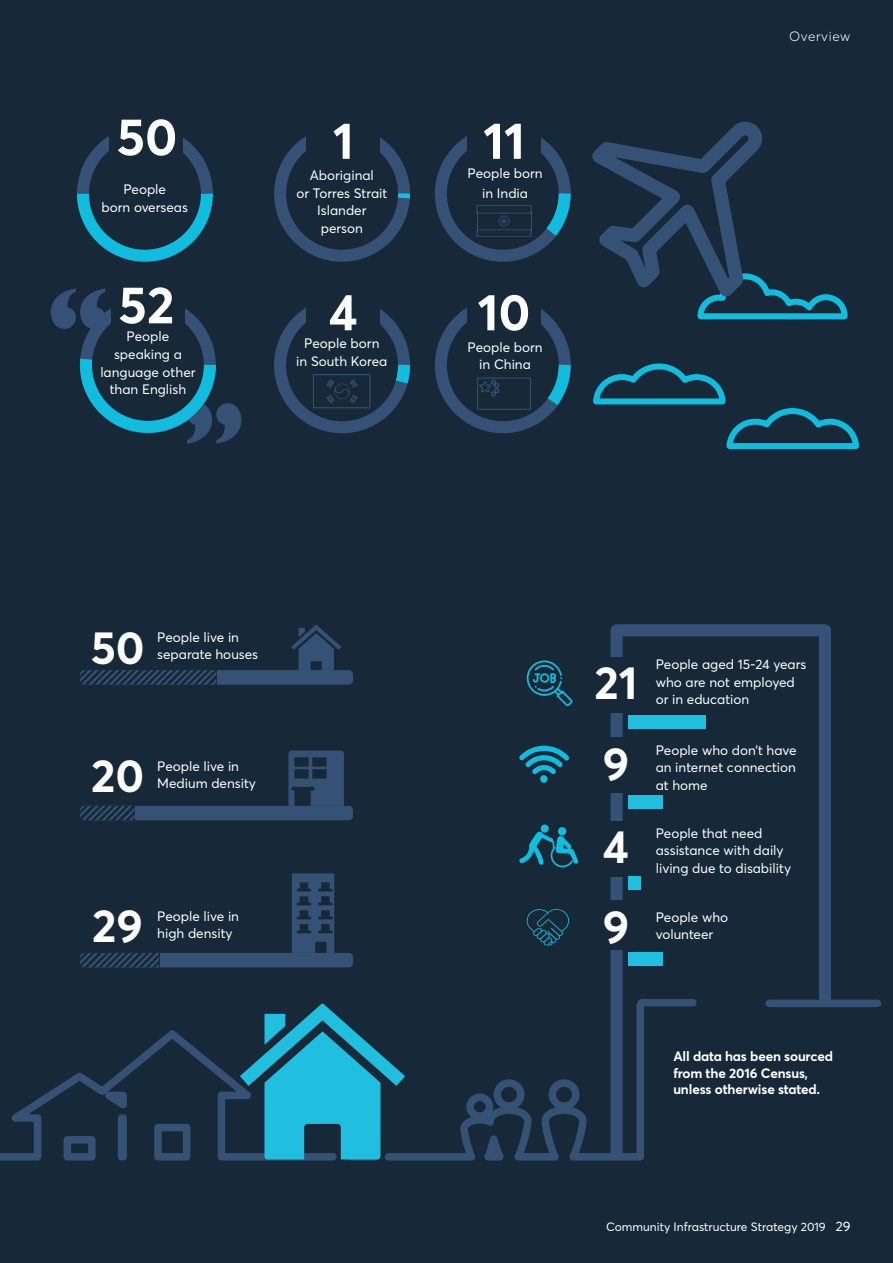
<style>
.page{position:relative;width:893px;height:1263px;background:#172938}
.page>*{position:absolute;margin:0;border:0;box-sizing:border-box;transform-origin:0 0}
.t1{font:700 109.05px "Gill Sans";color:#355276}
.t2{font:700 51.75px "Parramatta";color:#fff}
.t3{font:700 51px "Parramatta";color:#fff}
.t4{font:700 45.9px "Parramatta";color:#fff}
.t5{font:13.5px/17.5px "Parramatta";color:#fff;text-align:center}
.t6{font:700 13.5px/16.5px "Parramatta";letter-spacing:-.01em;color:#fff}
.t7{font:300 13.5px "Parramatta";letter-spacing:.05em;color:#fff}
.t8{font:12px "Parramatta";color:#fff}
.s1{font-size:13.5px}
</style>
<div class="page">
<svg style="left:77px;top:136px;width:136px;height:126px"></svg>
<div style="left:274px;top:126px;width:136px;height:136px;border:12px solid #355276;border-radius:50%"></div>
<div style="left:274px;top:297px;width:136px;height:136px;border:12px solid #355276;border-radius:50%"></div>
<div style="left:435px;top:126px;width:136px;height:136px;border:12px solid #355276;border-radius:50%"></div>
<div style="left:435px;top:297px;width:136px;height:136px;border:12px solid #355276;border-radius:50%"></div>
<div style="left:110px;top:112px;width:73px;height:46px;background:#172938"></div>
<div style="left:307px;top:112px;width:73px;height:46px;background:#172938"></div>
<div style="left:307px;top:284px;width:73px;height:46px;background:#172938"></div>
<div style="left:467px;top:112px;width:74px;height:46px;background:#172938"></div>
<div style="left:467px;top:284px;width:74px;height:46px;background:#172938"></div>
<svg style="left:610px;top:624px;width:221px;height:383px"></svg>
<div style="left:580px;top:657px;width:72px;height:55px;background:#172938"></div>
<div style="left:580px;top:738px;width:72px;height:55px;background:#172938"></div>
<div style="left:580px;top:821px;width:72px;height:55px;background:#172938"></div>
<div style="left:580px;top:900px;width:72px;height:50px;background:#172938"></div>
<svg style="left:291px;top:625px;width:50px;height:45px"></svg>
<svg style="left:593px;top:363px;width:266px;height:86px"></svg>
<svg style="left:288px;top:751px;width:56px;height:55px"></svg>
<svg style="left:292px;top:873px;width:42px;height:80px"></svg>
<div style="left:769px;top:999px;width:108px;height:8px;background:#355275"></div>
<div style="left:80px;top:670px;width:273px;height:15px;background:#355275;border-radius:4px"></div>
<svg style="left:80px;top:670px;width:136px;height:15px"></svg>
<div style="left:80px;top:806px;width:273px;height:14px;background:#355275;border-radius:4px"></div>
<svg style="left:80px;top:806px;width:55px;height:14px"></svg>
<div style="left:80px;top:953px;width:273px;height:14px;background:#355275;border-radius:4px"></div>
<svg style="left:80px;top:953px;width:79px;height:14px"></svg>
<svg style="left:0;top:995px;width:700px;height:166px"></svg>
<svg style="left:240px;top:1003px;width:165px;height:156px"></svg>
<svg style="left:79px;top:346px;width:137px;height:88px"></svg>
<svg style="left:536px;top:353px;width:35px;height:65px"></svg>
<svg style="left:388px;top:353px;width:22px;height:44px"></svg>
<svg style="left:395px;top:181px;width:15px;height:30px"></svg>
<div style="left:477px;top:378px;width:54px;height:32px;border:1px solid #355276"></div>
<svg style="left:479px;top:377px;width:21px;height:20px"></svg>
<svg style="left:476px;top:121px;width:372px;height:201px"></svg>
<svg style="left:313px;top:374px;width:58px;height:34px"></svg>
<div style="left:540px;top:775px;width:7px;height:8px;background:#11bddf;border-radius:50%"></div>
<svg style="left:519px;top:746px;width:50px;height:28px"></svg>
<svg style="left:526px;top:909px;width:43px;height:36px"></svg>
<div style="left:558px;top:827px;width:8px;height:8px;background:#11bddf;border-radius:50%"></div>
<svg style="left:519px;top:831px;width:59px;height:36px"></svg>
<div style="left:541px;top:824px;width:8px;height:8px;background:#11bddf;border-radius:50%"></div>
<svg style="left:527px;top:660px;width:46px;height:46px"></svg>
<div style="left:628px;top:716px;width:78px;height:13px;background:#20bfe0"></div>
<div style="left:628px;top:795px;width:35px;height:14px;background:#20bfe0"></div>
<div style="left:628px;top:876px;width:13px;height:14px;background:#20bfe0"></div>
<div style="left:628px;top:952px;width:35px;height:14px;background:#20bfe0"></div>
<p class="t2" style="left:117px;top:101px;width:62px">50</p>
<p class="t3" style="left:333px;top:105px;width:22px">1</p>
<p class="t5" style="left:101px;top:180px;width:88px">People<br>born overseas</p>
<p class="t5" style="left:296px;top:166px;width:92px">Aboriginal<br>or Torres Strait<br>Islander person</p>
<p class="t3" style="left:483px;top:105px;width:43px">11</p>
<p class="t5" style="left:467px;top:163px;width:77px;line-height:19.5px">People born in India</p>
<p class="t2" style="left:118px;top:269px;width:57px">52</p>
<p class="t3" style="left:478px;top:276px;width:54px">10</p>
<p class="t1" style="left:47px;top:240px;width:63px">“</p>
<p class="t3" style="left:329px;top:276px;width:31px">4</p>
<p class="t5" style="left:100px;top:327px;width:97px">People speaking a language other than English</p>
<p class="t5" style="left:296px;top:334px;width:93px">People born<br>in South Korea</p>
<p class="t5" style="left:467px;top:338px;width:77px">People born in China</p>
<p class="t1" style="left:245px;top:492px;width:63px;rotate:-180deg">“</p>
<p class="t7" style="left:789px;top:27px;width:63px">Overview</p>
<p class="t4" style="left:91px;top:616px;width:55px">50</p>
<p class="t5" style="left:157px;top:628px;width:83px">People live in</p>
<p class="t5" style="left:157px;top:645px;width:102px">separate houses</p>
<p class="t4" style="left:595px;top:651px;width:45px">21</p>
<p class="t5" style="left:656px;top:655px;width:152px;text-align:left">People aged 15-24 years who are not employed</p>
<p class="t5" style="left:656px;top:690px;width:95px">or in education</p>
<p class="t4" style="left:91px;top:743px;width:55px">20</p>
<p class="t5" style="left:157px;top:757px;width:83px">People live in</p>
<p class="t5" style="left:157px;top:774px;width:100px">Medium density</p>
<p class="t4" style="left:92px;top:893px;width:52px">29</p>
<p class="t5" style="left:157px;top:906px;width:83px">People live in</p>
<p class="t5" style="left:157px;top:924px;width:77px">high density</p>
<p class="t4" style="left:603px;top:732px;width:28px">9</p>
<p class="t4" style="left:603px;top:815px;width:28px">4</p>
<p class="t4" style="left:603px;top:894px;width:28px">9</p>
<p class="t5" style="left:656px;top:740px;width:143px;text-align:left">People who don’t have an internet connection</p>
<p class="t5" style="left:656px;top:775px;width:53px">at home</p>
<p class="t5" style="left:656px;top:824px;width:129px;text-align:left">People that need assistance with daily</p>
<p class="t5" style="left:656px;top:859px;width:137px">living due to disability</p>
<p class="t5" style="left:656px;top:907px;width:74px">People who</p>
<p class="t5" style="left:656px;top:925px;width:59px">volunteer</p>
<p class="t6" style="left:673px;top:1047px;width:161px">All data has been sourced from the 2016 Census, unless otherwise stated.</p>
<p class="t8" style="left:606px;top:1219px;width:246px">Community Infrastructure Strategy 2019 <span class="s1">29</span></p>
</div>
